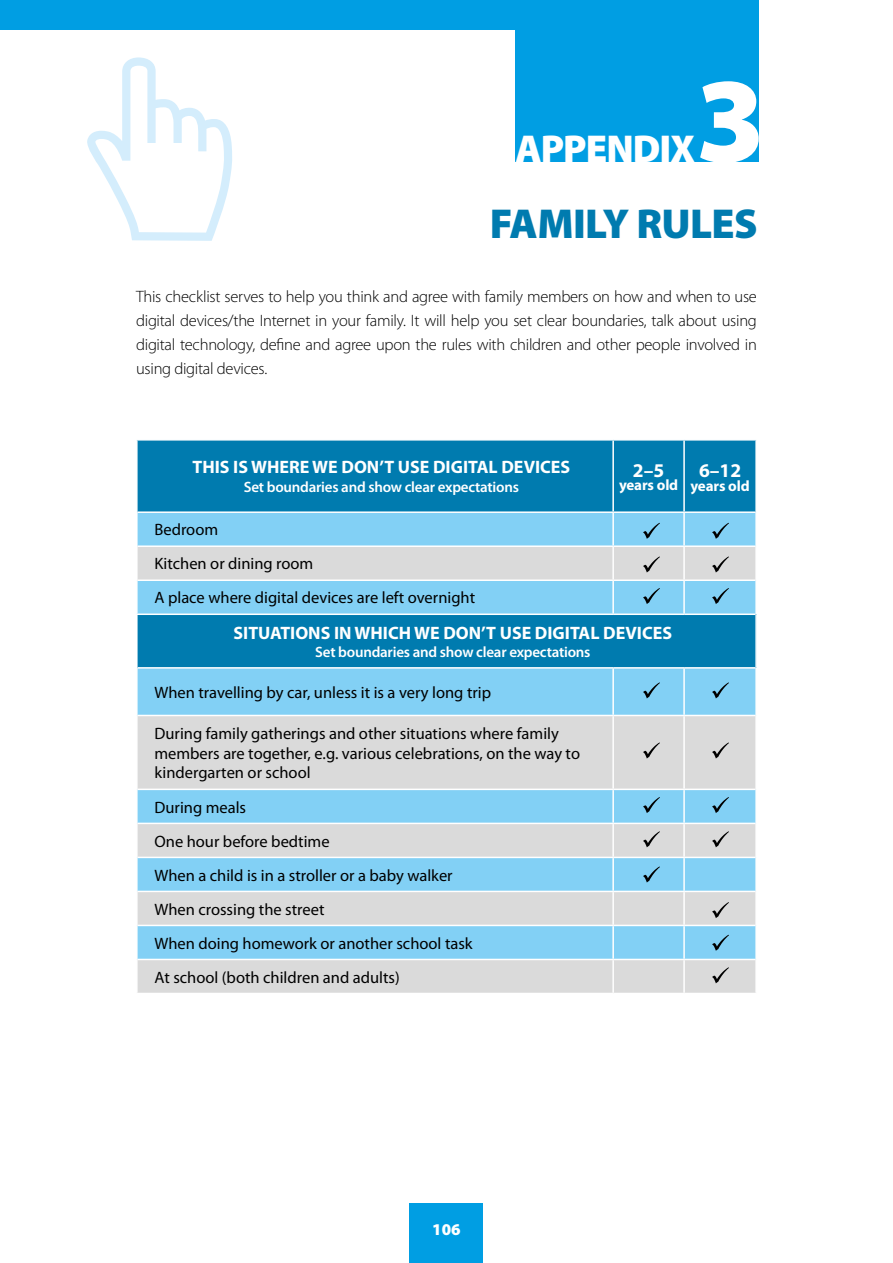
<style>
.page{position:relative;width:893px;height:1263px;background:#fff}
.page>*{position:absolute;margin:0;border:0;box-sizing:border-box;transform-origin:0 0}
.t1{font:900 121.5px "Myriad Pro";color:#fff}
.t2{font:900 42px "Myriad Pro";letter-spacing:-.015em;color:#007baf}
.t3{font:900 39px "Myriad Pro";letter-spacing:-.025em;color:#fff}
.t4{font:700 19.5px "Myriad Pro";color:#fff}
.t5{font:700 18px "Myriad Pro";color:#fff}
.t6{font:16.5px/34px "Myriad Pro";color:#000}
.t7{font:300 16.5px/24px "Myriad Pro";letter-spacing:-.015em;color:#000;text-align:justify}
.t8{font:900 16.5px "Myriad Pro";color:#fff}
.t9{font:600 15px "Myriad Pro";letter-spacing:-.015em;color:#fff}
.t10{font:700 15px "Myriad Pro";letter-spacing:-.01em;color:#fff}
</style>
<div class="page">
<div style="left:410px;top:1203px;width:73px;height:60px;background:#009ee3"></div>
<div style="left:515px;top:0;width:243px;height:162px;background:#009ee3"></div>
<div style="left:0;top:0;width:757px;height:30px;background:#009ee3"></div>
<svg style="left:87px;top:57px;width:145px;height:184px"></svg>
<div style="left:138px;top:441px;width:617px;height:70px;background:#007baf"></div>
<div style="left:138px;top:513px;width:617px;height:202px;background:#82d0f5"></div>
<div style="left:137px;top:546px;width:476px;height:34px;background:#dadada"></div>
<div style="left:137px;top:614px;width:619px;height:54px;background:#007baf"></div>
<svg style="left:138px;top:716px;width:617px;height:277px;background:#bad6e4"></svg>
<hr style="left:612px;top:441px;width:2px;height:70px;background:#fff">
<hr style="left:683px;top:441px;width:2px;height:70px;background:#fff">
<hr style="left:136px;top:546px;width:2px;height:34px;background:#fff">
<hr style="left:138px;top:545px;width:475px;height:2px;background:#fff">
<hr style="left:138px;top:579px;width:475px;height:2px;background:#fff">
<hr style="left:138px;top:789px;width:475px;height:1px;background:#fff">
<hr style="left:136px;top:615px;width:2px;height:53px;background:#fff">
<hr style="left:136px;top:613px;width:478px;height:2px;background:#fff">
<hr style="left:755px;top:614px;width:2px;height:54px;background:#fff">
<hr style="left:138px;top:667px;width:475px;height:2px;background:#fff">
<hr style="left:138px;top:823px;width:475px;height:1px;background:#fff">
<hr style="left:138px;top:857px;width:475px;height:1px;background:#fff">
<hr style="left:138px;top:891px;width:475px;height:1px;background:#fff">
<hr style="left:138px;top:925px;width:475px;height:1px;background:#fff">
<hr style="left:138px;top:959px;width:475px;height:1px;background:#fff">
<hr style="left:612px;top:513px;width:2px;height:32px;background:#fff">
<hr style="left:683px;top:513px;width:2px;height:32px;background:#fff">
<hr style="left:612px;top:669px;width:2px;height:46px;background:#fff">
<hr style="left:613px;top:667px;width:71px;height:2px;background:#fff">
<hr style="left:683px;top:669px;width:2px;height:46px;background:#fff">
<hr style="left:684px;top:667px;width:71px;height:2px;background:#fff">
<hr style="left:612px;top:790px;width:2px;height:33px;background:#fff">
<hr style="left:683px;top:790px;width:2px;height:33px;background:#fff">
<hr style="left:612px;top:858px;width:2px;height:33px;background:#fff">
<hr style="left:683px;top:858px;width:2px;height:33px;background:#fff">
<hr style="left:612px;top:926px;width:2px;height:33px;background:#fff">
<hr style="left:683px;top:926px;width:2px;height:33px;background:#fff">
<hr style="left:612px;top:547px;width:2px;height:32px;background:#fff">
<hr style="left:613px;top:545px;width:71px;height:2px;background:#fff">
<hr style="left:684px;top:545px;width:71px;height:2px;background:#fff">
<hr style="left:612px;top:581px;width:2px;height:32px;background:#fff">
<hr style="left:613px;top:579px;width:71px;height:2px;background:#fff">
<hr style="left:684px;top:579px;width:71px;height:2px;background:#fff">
<hr style="left:683px;top:581px;width:2px;height:32px;background:#fff">
<hr style="left:614px;top:613px;width:70px;height:2px;background:#fff">
<hr style="left:684px;top:613px;width:71px;height:2px;background:#fff">
<hr style="left:612px;top:716px;width:2px;height:73px;background:#fff">
<hr style="left:683px;top:716px;width:2px;height:73px;background:#fff">
<hr style="left:613px;top:789px;width:71px;height:1px;background:#fff">
<hr style="left:684px;top:789px;width:71px;height:1px;background:#fff">
<hr style="left:612px;top:824px;width:2px;height:33px;background:#fff">
<hr style="left:613px;top:823px;width:71px;height:1px;background:#fff">
<hr style="left:613px;top:857px;width:71px;height:1px;background:#fff">
<hr style="left:683px;top:824px;width:2px;height:33px;background:#fff">
<hr style="left:684px;top:823px;width:71px;height:1px;background:#fff">
<hr style="left:684px;top:857px;width:71px;height:1px;background:#fff">
<hr style="left:684px;top:891px;width:71px;height:1px;background:#fff">
<hr style="left:684px;top:925px;width:71px;height:1px;background:#fff">
<hr style="left:612px;top:892px;width:2px;height:33px;background:#fff">
<hr style="left:613px;top:891px;width:71px;height:1px;background:#fff">
<hr style="left:683px;top:892px;width:2px;height:33px;background:#fff">
<hr style="left:613px;top:925px;width:71px;height:1px;background:#fff">
<hr style="left:612px;top:960px;width:2px;height:33px;background:#fff">
<hr style="left:613px;top:959px;width:71px;height:1px;background:#fff">
<hr style="left:683px;top:960px;width:2px;height:33px;background:#fff">
<hr style="left:684px;top:959px;width:71px;height:1px;background:#fff">
<svg style="left:643px;top:523px;width:17px;height:16px"></svg>
<svg style="left:643px;top:588px;width:17px;height:16px"></svg>
<svg style="left:643px;top:682px;width:17px;height:16px"></svg>
<svg style="left:643px;top:742px;width:17px;height:16px"></svg>
<svg style="left:643px;top:797px;width:17px;height:16px"></svg>
<svg style="left:643px;top:831px;width:17px;height:16px"></svg>
<svg style="left:643px;top:866px;width:17px;height:16px"></svg>
<svg style="left:712px;top:523px;width:17px;height:16px"></svg>
<svg style="left:613px;top:546px;width:143px;height:34px;background:#d7d7d7"></svg>
<svg style="left:712px;top:588px;width:17px;height:16px"></svg>
<svg style="left:712px;top:682px;width:17px;height:16px"></svg>
<svg style="left:712px;top:742px;width:17px;height:16px"></svg>
<svg style="left:712px;top:797px;width:17px;height:16px"></svg>
<svg style="left:712px;top:831px;width:17px;height:16px"></svg>
<svg style="left:712px;top:902px;width:17px;height:16px"></svg>
<svg style="left:712px;top:935px;width:17px;height:16px"></svg>
<svg style="left:712px;top:967px;width:17px;height:16px"></svg>
<h1 class="t1" style="left:696px;top:52px;width:71px">3</h1>
<h3 class="t3" style="left:515px;top:126px;width:181px">APPENDIX</h3>
<h2 class="t2" style="left:490px;top:200px;width:269px">FAMILY RULES</h2>
<p class="t7" style="left:136px;top:285px;width:622px">This checklist serves to help you think and agree with family members on how and when to use digital devices/the Internet in your family. It will help you set clear boundaries, talk about using digital technology, define and agree upon the rules with children and other people involved in using digital devices.</p>
<p class="t5" style="left:192px;top:457px;width:379px">THIS IS WHERE WE DON’T USE DIGITAL DEVICES</p>
<p class="t9" style="left:244px;top:479px;width:277px">Set boundaries and show clear expectations</p>
<p class="t4" style="left:633px;top:459px;width:33px">2–5</p>
<p class="t10" style="left:619px;top:477px;width:61px">years old</p>
<p class="t6" style="left:154px;top:513px;width:322px">Bedroom<br>Kitchen or dining room<br>A place where digital devices are left overnight</p>
<p class="t5" style="left:234px;top:622px;width:440px">SITUATIONS IN WHICH WE DON’T USE DIGITAL DEVICES</p>
<p class="t9" style="left:315px;top:644px;width:277px">Set boundaries and show clear expectations</p>
<p class="t6" style="left:154px;top:676px;width:338px">When travelling by car, unless it is a very long trip</p>
<p class="t6" style="left:154px;top:724px;width:427px;line-height:19.8px">During family gatherings and other situations where family members are together, e.g. various celebrations, on the way to kindergarten or school</p>
<p class="t6" style="left:154px;top:790px;width:320px">During meals<br>One hour before bedtime<br>When a child is in a stroller or a baby walker<br>When crossing the street<br>When doing homework or another school task<br>At school (both children and adults)</p>
<p class="t4" style="left:699px;top:460px;width:44px">6–12</p>
<p class="t10" style="left:690px;top:477px;width:61px">years old</p>
<p class="t8" style="left:432px;top:1220px;width:30px">106</p>
</div>
